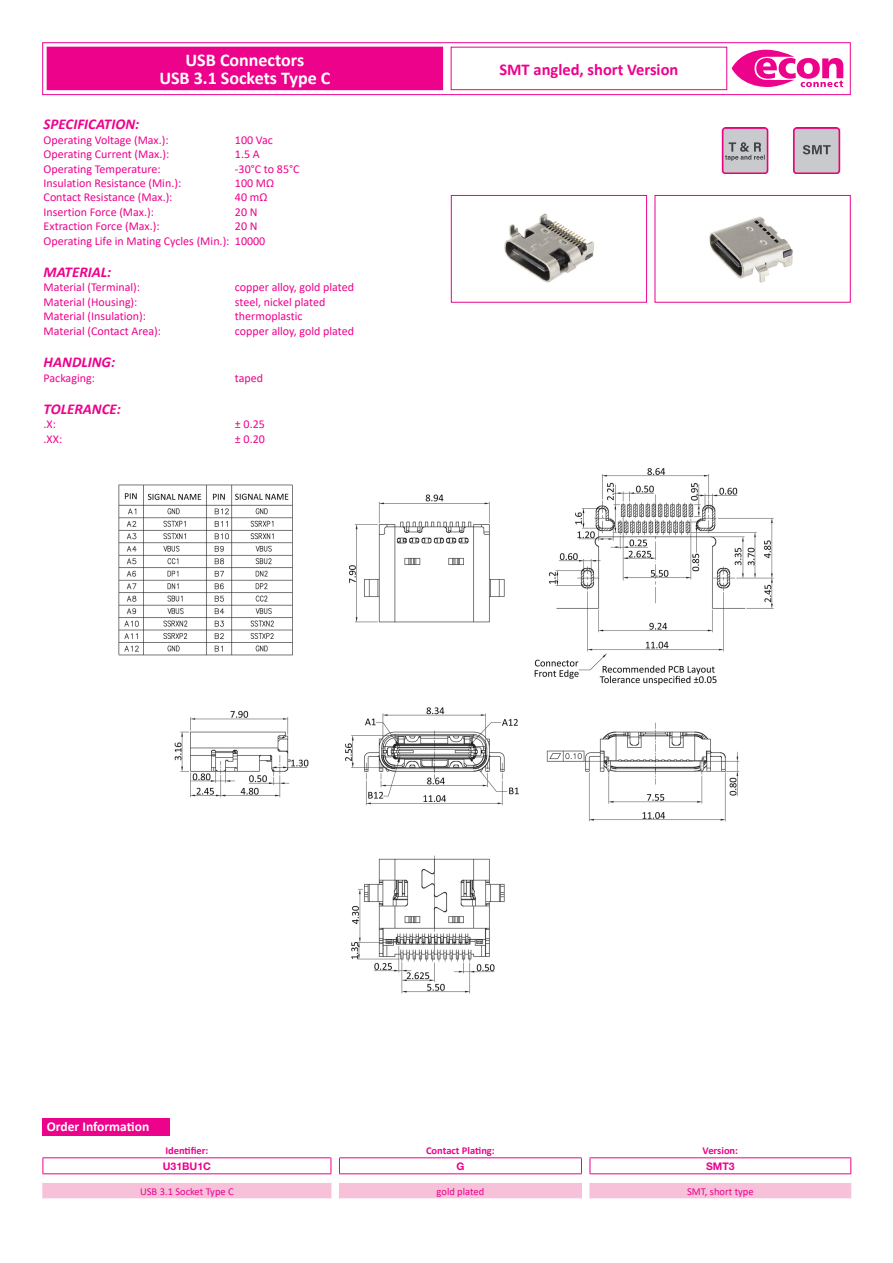
<style>
.page{position:relative;width:893px;height:1263px;background:#fff}
.page>*{position:absolute;margin:0;border:0;box-sizing:border-box;transform-origin:0 0}
.T_UG2_Bez_zentriert{font:700 18px "Calibri";color:#fff}
.T_UG1_Bez_zentriert{font:700 18px "Calibri";color:#fff}
.T_UG3_Bez_zentriert{font:700 16.5px "Calibri";color:#ed028c}
.T_UG3TH1_1A{font:italic 700 15px "Calibri";color:#ed028c}
.T_ArtTitel{font:700 13.5px "Calibri";color:#fff}
.T_UG3TD{font:12px "Calibri";color:#ed028c}
.T_ArtData_order{font:10.5px "Calibri";color:#ed028c}
.T_UG3AH1_Order{font:700 10.5px "Calibri";color:#ed028c}
.T_UG3AH2{font:700 10.5px "Helvetica Neue LT Pro";color:#ed028c}
</style>
<div class="page">
<div style="left:43px;top:43px;width:807px;height:52px;border:1px solid #ed028c"></div>
<svg style="left:732px;top:50px;width:111px;height:37px"></svg>
<div style="left:451px;top:47px;width:276px;height:43px;border:1px solid #ed028c"></div>
<div style="left:47px;top:47px;width:396px;height:43px;background:#ed028c"></div>
<img style="left:721px;top:128px;width:48px;height:46px">
<img style="left:793px;top:128px;width:48px;height:46px">
<img style="left:504px;top:213px;width:90px;height:70px">
<div style="left:451px;top:195px;width:196px;height:108px;border:1px solid #ed028c"></div>
<img style="left:709px;top:216px;width:84px;height:67px">
<div style="left:655px;top:195px;width:196px;height:108px;border:1px solid #ed028c"></div>
<img style="left:118px;top:468px;width:656px;height:526px">
<div style="left:43px;top:1118px;width:127px;height:17px;background:#ed028c"></div>
<hr style="left:43px;top:1157px;width:288px;height:1px;background:#ed028c">
<svg style="left:43px;top:1157px;width:1px;height:16px"></svg>
<hr style="left:339px;top:1157px;width:243px;height:1px;background:#ed028c">
<hr style="left:339px;top:1173px;width:243px;height:1px;background:#ed028c">
<hr style="left:590px;top:1157px;width:261px;height:1px;background:#ed028c">
<svg style="left:850px;top:1157px;width:1px;height:16px"></svg>
<hr style="left:590px;top:1173px;width:261px;height:1px;background:#ed028c">
<svg style="left:331px;top:1157px;width:9px;height:16px"></svg>
<hr style="left:43px;top:1173px;width:288px;height:1px;background:#ed028c">
<svg style="left:581px;top:1157px;width:10px;height:16px"></svg>
<svg style="left:43px;top:1182px;width:808px;height:17px;background:#f7c8dd"></svg>
<p class="T_UG1_Bez_zentriert" style="left:186px;top:47px;width:120px">USB Connectors</p>
<p class="T_UG2_Bez_zentriert" style="left:159px;top:65px;width:173px">USB 3.1 Sockets Type C</p>
<p class="T_UG3TH1_1A" style="left:44px;top:114px;width:97px">SPECIFICATION:</p>
<p class="T_UG3TD" style="left:44px;top:132px;width:127px">Operating Voltage (Max.):</p>
<p class="T_UG3TD" style="left:235px;top:132px;width:39px">100 Vac</p>
<p class="T_UG3TD" style="left:44px;top:146px;width:127px">Operating Current (Max.):</p>
<p class="T_UG3TD" style="left:235px;top:146px;width:26px">1.5 A</p>
<p class="T_UG3TD" style="left:44px;top:160px;width:118px">Operating Temperature:</p>
<p class="T_UG3TD" style="left:235px;top:160px;width:66px">-30°C to 85°C</p>
<p class="T_UG3TD" style="left:44px;top:175px;width:139px">Insulation Resistance (Min.):</p>
<p class="T_UG3TD" style="left:235px;top:175px;width:41px">100 MΩ</p>
<p class="T_UG3TD" style="left:44px;top:189px;width:130px">Contact Resistance (Max.):</p>
<p class="T_UG3TD" style="left:235px;top:189px;width:34px">40 mΩ</p>
<p class="T_UG3TD" style="left:44px;top:204px;width:112px">Insertion Force (Max.):</p>
<p class="T_UG3TD" style="left:235px;top:204px;width:24px">20 N</p>
<p class="T_UG3TD" style="left:44px;top:218px;width:118px">Extraction Force (Max.):</p>
<p class="T_UG3TD" style="left:235px;top:218px;width:24px">20 N</p>
<p class="T_UG3TD" style="left:44px;top:232px;width:223px">Operating Life in Mating Cycles (Min.): 10000</p>
<p class="T_UG3TH1_1A" style="left:44px;top:261px;width:69px">MATERIAL:</p>
<p class="T_UG3TD" style="left:44px;top:279px;width:98px">Material (Terminal):</p>
<p class="T_UG3TD" style="left:235px;top:279px;width:121px">copper alloy, gold plated</p>
<p class="T_UG3TD" style="left:44px;top:294px;width:95px">Material (Housing):</p>
<p class="T_UG3TD" style="left:235px;top:294px;width:92px">steel, nickel plated</p>
<p class="T_UG3TD" style="left:44px;top:308px;width:104px">Material (Insulation):</p>
<p class="T_UG3TD" style="left:235px;top:308px;width:69px">thermoplastic</p>
<p class="T_UG3TD" style="left:44px;top:322px;width:119px">Material (Contact Area):</p>
<p class="T_UG3TD" style="left:235px;top:322px;width:121px">copper alloy, gold plated</p>
<p class="T_UG3TH1_1A" style="left:44px;top:351px;width:73px">HANDLING:</p>
<p class="T_UG3TD" style="left:44px;top:369px;width:53px">Packaging:</p>
<p class="T_UG3TD" style="left:235px;top:369px;width:30px">taped</p>
<p class="T_UG3TH1_1A" style="left:44px;top:398px;width:79px">TOLERANCE:</p>
<p class="T_UG3TD" style="left:44px;top:416px;width:14px">.X:</p>
<p class="T_UG3TD" style="left:235px;top:416px;width:31px">± 0.25</p>
<p class="T_UG3TD" style="left:44px;top:430px;width:20px">.XX:</p>
<p class="T_UG3TD" style="left:235px;top:430px;width:31px">± 0.20</p>
<p class="T_UG3_Bez_zentriert" style="left:499px;top:57px;width:181px">SMT angled, short Version</p>
<p class="T_ArtTitel" style="left:47px;top:1116px;width:104px">Order Information</p>
<p class="T_UG3AH1_Order" style="left:165px;top:1143px;width:45px">Identifier:</p>
<p class="T_UG3AH1_Order" style="left:426px;top:1143px;width:70px">Contact Plating:</p>
<p class="T_UG3AH1_Order" style="left:703px;top:1143px;width:37px">Version:</p>
<p class="T_UG3AH2" style="left:163px;top:1159px;width:50px">U31BU1C</p>
<p class="T_UG3AH2" style="left:456px;top:1159px;width:9px">G</p>
<p class="T_UG3AH2" style="left:706px;top:1159px;width:30px">SMT3</p>
<p class="T_ArtData_order" style="left:140px;top:1184px;width:95px">USB 3.1 Socket Type C</p>
<p class="T_ArtData_order" style="left:437px;top:1184px;width:49px">gold plated</p>
<p class="T_ArtData_order" style="left:687px;top:1184px;width:68px">SMT, short type</p>
</div>
